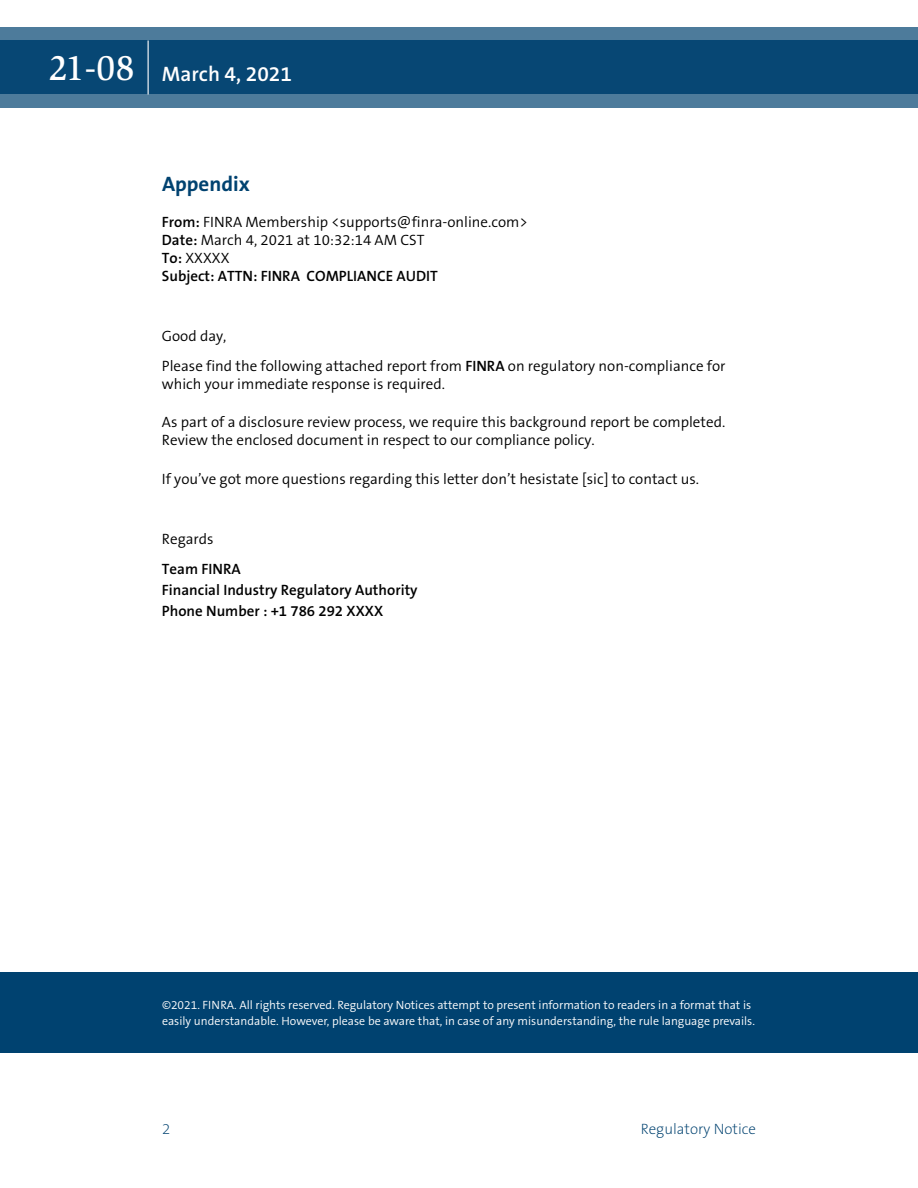
<style>
.page{position:relative;width:918px;height:1188px;background:#fff}
.page>*{position:absolute;margin:0;border:0;box-sizing:border-box;transform-origin:0 0}
.t1{font:600 21px "The Sans B6";color:#fff}
.t2{font:700 21px "The Sans B7";color:#004270}
.t3{font:300 15px/18px "The Sans B4";color:#000}
.t4{font:600 15px/21.3px "The Sans B6";color:#000}
.t5{font:200 15px "The Sans B2";color:#004270}
.t6{font:300 12px/16.5px "The Sans B4";color:#fff}
.s1{font-family:"Slimbach LT";font-weight:500;font-size:36px}
.s2{font-family:"The Sans B6";font-weight:600}
</style>
<div class="page">
<div style="left:0;top:972px;width:918px;height:81px;background:#004270"></div>
<svg style="left:0;top:27px;width:918px;height:81px;background:#1e5881"></svg>
<hr style="left:148px;top:40px;width:1px;height:54px;background:#fff">
<h1 class="t1" style="left:49px;top:62px;width:245px"><span class="s1">21-08</span> March 4, 2021</h1>
<h1 class="t2" style="left:162px;top:173px;width:89px">Appendix</h1>
<p class="t3" style="left:162px;top:213px;width:367px"><span class="s2">From:</span> FINRA Membership &lt;supports@finra-online.com&gt;<br><span class="s2">Date:</span> March 4, 2021 at 10:32:14 AM CST<br><span class="s2">To:</span> XXXXX</p>
<p class="t4" style="left:162px;top:266px;width:278px">Subject: ATTN: FINRA COMPLIANCE AUDIT</p>
<p class="t3" style="left:162px;top:321px;width:565px;line-height:30px">Good day,<br>Please find the following attached report from <span class="s2">FINRA</span> on regulatory non-compliance for</p>
<p class="t3" style="left:162px;top:375px;width:285px">which your immediate response is required.</p>
<p class="t3" style="left:162px;top:414px;width:565px">As part of a disclosure review process, we require this background report be completed.<br>Review the enclosed document in respect to our compliance policy.</p>
<p class="t3" style="left:162px;top:470px;width:539px">If you’ve got more questions regarding this letter don’t hesistate [sic] to contact us.</p>
<p class="t3" style="left:162px;top:530px;width:53px">Regards</p>
<p class="t4" style="left:162px;top:558px;width:257px">Team FINRA<br>Financial Industry Regulatory Authority<br>Phone Number : +1 786 292 XXXX</p>
<p class="t6" style="left:162px;top:997px;width:594px">©2021. FINRA. All rights reserved. Regulatory Notices attempt to present information to readers in a format that is easily understandable. However, please be aware that, in case of any misunderstanding, the rule language prevails.</p>
<p class="t5" style="left:162px;top:1121px;width:10px">2</p>
<p class="t5" style="left:641px;top:1121px;width:117px">Regulatory Notice</p>
</div>
